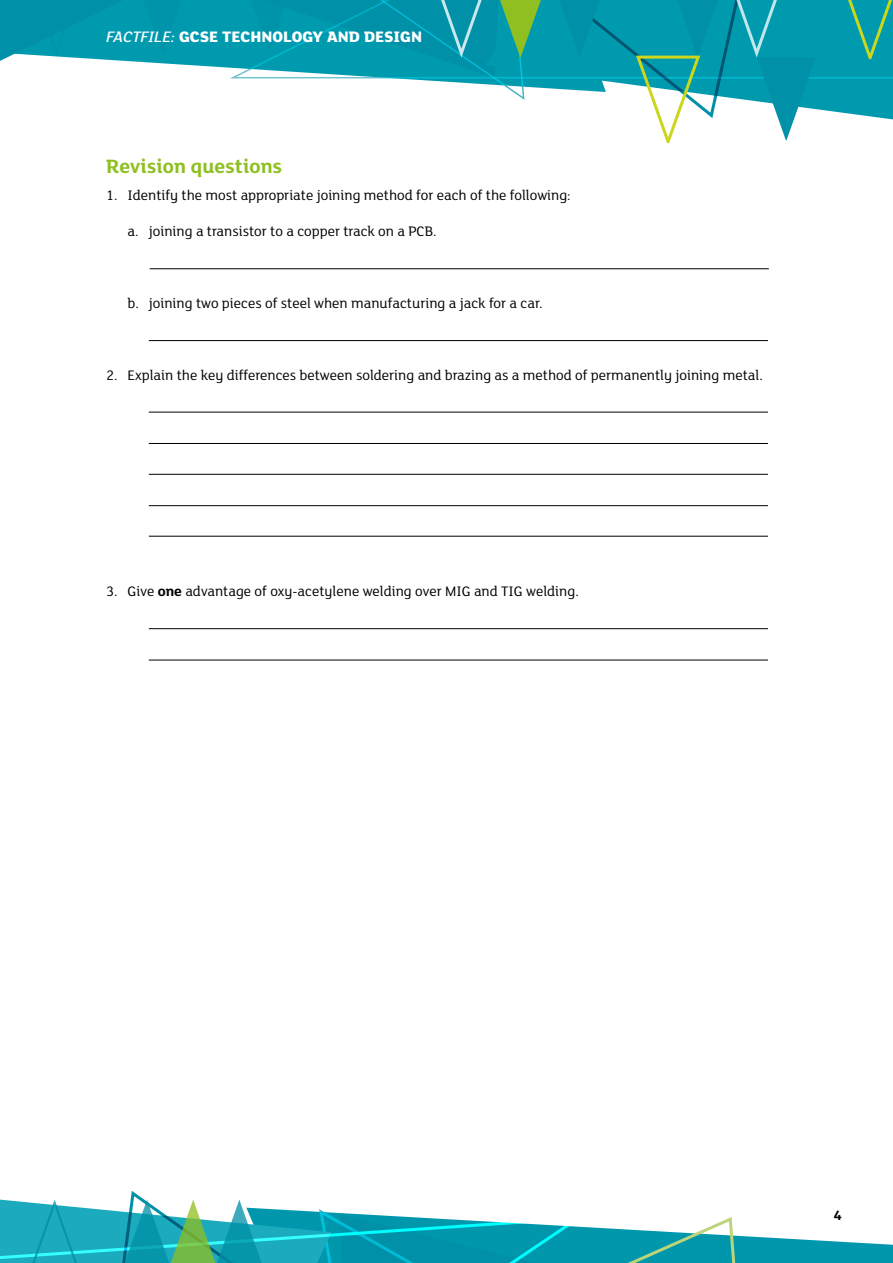
<style>
.page{position:relative;width:893px;height:1263px;background:#fff}
.page>*{position:absolute;margin:0;border:0;box-sizing:border-box;transform-origin:0 0}
.t1{font:700 21px "FS Lola";color:#90bf21}
.t2{font:800 16.5px "FS Lola";color:#fff}
.t3{font:15px "FS Lola";color:#000}
.t4{font:700 15px "FS Lola";color:#000}
.s1{font-weight:500;font-style:italic}
.s2{font-weight:500}
.s3{font-weight:700}
</style>
<div class="page">
<div style="left:189px;top:0;width:36px;height:68px;background:#009aaf"></div>
<svg style="left:0;top:0;width:189px;height:65px;background:#169fb3"></svg>
<svg style="left:225px;top:0;width:668px;height:144px"></svg>
<svg style="left:0;top:1191px;width:893px;height:72px"></svg>
<hr style="left:150px;top:268px;width:619px;height:1px;background:#000">
<hr style="left:149px;top:340px;width:619px;height:1px;background:#000">
<hr style="left:149px;top:412px;width:619px;height:1px;background:#000">
<hr style="left:149px;top:443px;width:619px;height:1px;background:#000">
<hr style="left:149px;top:474px;width:619px;height:1px;background:#000">
<hr style="left:149px;top:505px;width:619px;height:1px;background:#000">
<hr style="left:149px;top:536px;width:619px;height:1px;background:#000">
<hr style="left:149px;top:628px;width:619px;height:1px;background:#000">
<hr style="left:149px;top:660px;width:619px;height:1px;background:#000">
<p class="t2" style="left:200px;top:25px;width:224px">SE TECHNOLOGY AND DES GN</p>
<p class="t2" style="left:107px;top:26px;width:357px"><span class="s1">FACTFILE:</span> GCE HISTORY OF ART / <span class="s2">ARCHITECTURE</span></p>
<h1 class="t1" style="left:106px;top:152px;width:177px">Revision questions</h1>
<p class="t3" style="left:106px;top:185px;width:466px">1. Identify the most appropriate joining method for each of the following:</p>
<p class="t3" style="left:128px;top:221px;width:311px">a. joining a transistor to a copper track on a PCB.</p>
<p class="t3" style="left:128px;top:293px;width:417px">b. joining two pieces of steel when manufacturing a jack for a car.</p>
<p class="t3" style="left:106px;top:365px;width:658px">2. Explain the key differences between soldering and brazing as a method of permanently joining metal.</p>
<p class="t3" style="left:106px;top:581px;width:474px">3. Give <span class="s3">one</span> advantage of oxy-acetylene welding over MIG and TIG welding.</p>
<p class="t4" style="left:834px;top:1205px;width:10px">4</p>
</div>
